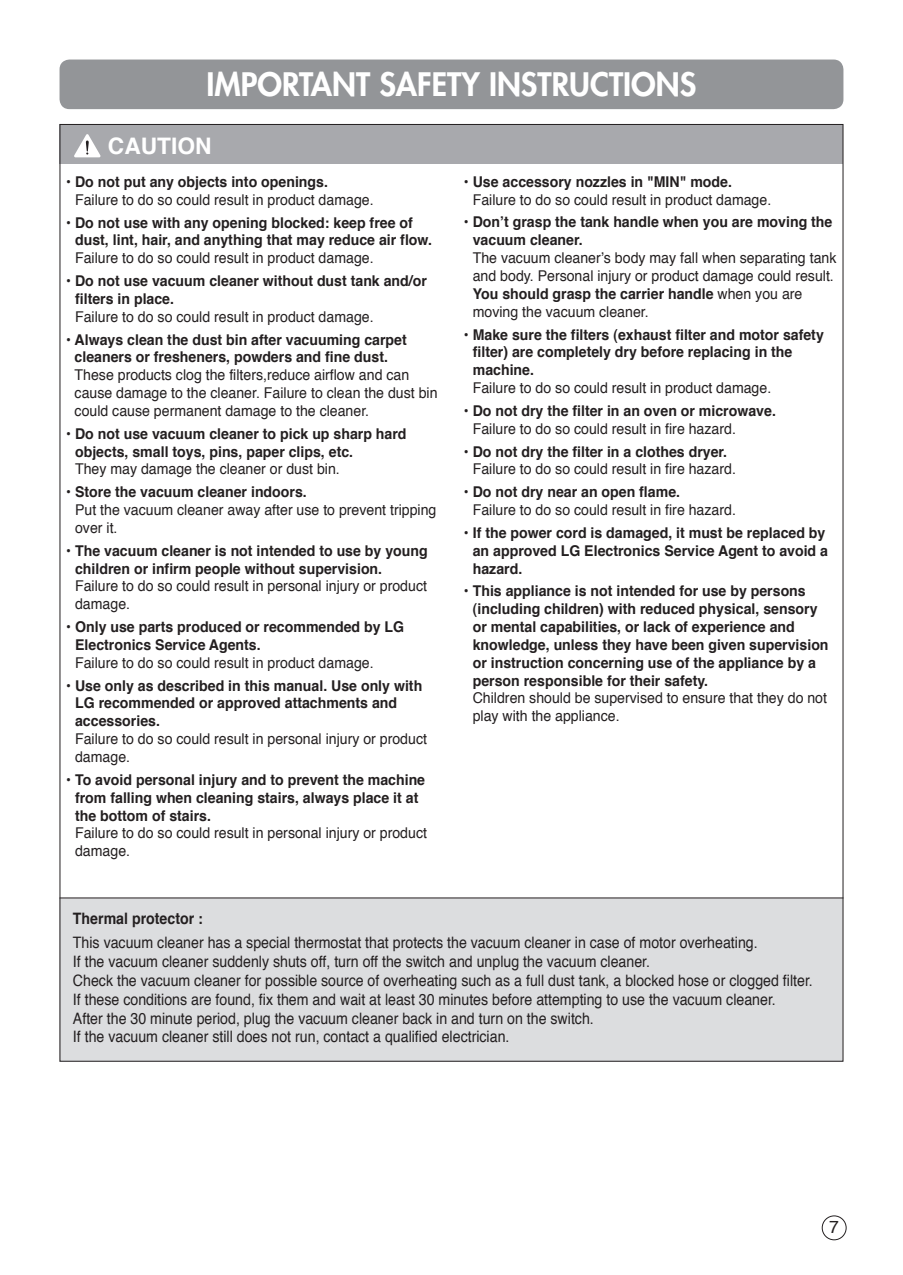
<style>
.page{position:relative;width:903px;height:1275px;background:#fff}
.page>*{position:absolute;margin:0;border:0;box-sizing:border-box;transform-origin:0 0}
.t1{font:800 31.5px "Futura";color:#fff}
.t2{font:700 22.75px "Helvetica";color:#fff}
.t3{font:17.5px "Helvetica";color:#231f20}
.t4{font:15.75px/18.9px "Helvetica";color:#231f20;scale:.9 1}
.t5{font:700 15.75px "Helvetica";color:#231f20;scale:.9 1}
.t6{font:700 14.88px/17.8px "Helvetica";color:#231f20;scale:.95 1}
.t7{font:14.88px/17.8px "Helvetica";color:#231f20;scale:.95 1}
.s1{font-weight:700}
</style>
<div class="page">
<div style="left:822px;top:1215px;width:24px;height:25px;border:1px solid #231f20;border-radius:50%"></div>
<div style="left:60px;top:124px;width:783px;height:40px;background:#a8a9ad"></div>
<div style="left:60px;top:898px;width:783px;height:164px;background:#dcdddf"></div>
<hr style="left:60px;top:897px;width:783px;height:1px;background:#231f20">
<div style="left:60px;top:60px;width:783px;height:49px;background:#939598;border-radius:10px"></div>
<svg style="left:74px;top:134px;width:27px;height:23px"></svg>
<h1 class="t1" style="left:207px;top:64px;width:491px">IMPORTANT SAFETY INSTRUCTIONS</h1>
<h2 class="t2" style="left:108px;top:125px;width:105px">CAUTION</h2>
<p class="t6" style="left:66px;top:172px;width:277px">• Do not put any objects into openings.</p>
<p class="t7" style="left:75px;top:190px;width:316px">Failure to do so could result in product damage.</p>
<p class="t6" style="left:75px;top:213px;width:377px;text-indent:-9px">• Do not use with any opening blocked: keep free of dust, lint, hair, and anything that may reduce air flow.</p>
<p class="t7" style="left:75px;top:249px;width:316px">Failure to do so could result in product damage.</p>
<p class="t6" style="left:75px;top:271px;width:372px;text-indent:-9px">• Do not use vacuum cleaner without dust tank and/or filters in place.</p>
<p class="t7" style="left:75px;top:307px;width:316px">Failure to do so could result in product damage.</p>
<p class="t6" style="left:75px;top:330px;width:351px;text-indent:-8px">• Always clean the dust bin after vacuuming carpet cleaners or fresheners, powders and fine dust.</p>
<p class="t7" style="left:75px;top:366px;width:384px">These products clog the filters,reduce airflow and can cause damage to the cleaner. Failure to clean the dust bin could cause permanent damage to the cleaner.</p>
<p class="t6" style="left:75px;top:424px;width:350px;text-indent:-9px">• Do not use vacuum cleaner to pick up sharp hard objects, small toys, pins, paper clips, etc.</p>
<p class="t7" style="left:75px;top:460px;width:280px">They may damage the cleaner or dust bin.</p>
<p class="t6" style="left:66px;top:482px;width:255px">• Store the vacuum cleaner indoors.</p>
<p class="t7" style="left:75px;top:500px;width:382px">Put the vacuum cleaner away after use to prevent tripping over it.</p>
<p class="t6" style="left:75px;top:541px;width:373px;text-indent:-9px">• The vacuum cleaner is not intended to use by young children or infirm people without supervision.</p>
<p class="t7" style="left:75px;top:577px;width:372px">Failure to do so could result in personal injury or product damage.</p>
<p class="t6" style="left:75px;top:617px;width:348px;text-indent:-9px">• Only use parts produced or recommended by LG<br>Electronics Service Agents.</p>
<p class="t7" style="left:75px;top:653px;width:316px">Failure to do so could result in product damage.</p>
<p class="t6" style="left:75px;top:676px;width:367px;text-indent:-9px">• Use only as described in this manual. Use only with<br>LG recommended or approved attachments and accessories.</p>
<p class="t7" style="left:75px;top:729px;width:372px">Failure to do so could result in personal injury or product damage.</p>
<p class="t6" style="left:75px;top:770px;width:370px;text-indent:-9px">• To avoid personal injury and to prevent the machine from falling when cleaning stairs, always place it at the bottom of stairs.</p>
<p class="t7" style="left:75px;top:824px;width:372px">Failure to do so could result in personal injury or product damage.</p>
<p class="t6" style="left:464px;top:172px;width:284px">• Use accessory nozzles in "MIN" mode.</p>
<p class="t7" style="left:473px;top:190px;width:316px">Failure to do so could result in product damage.</p>
<p class="t6" style="left:473px;top:212px;width:380px;text-indent:-9px">• Don’t grasp the tank handle when you are moving the vacuum cleaner.</p>
<p class="t7" style="left:473px;top:249px;width:384px">The vacuum cleaner’s body may fall when separating tank and body. Personal injury or product damage could result.<br><span class="s1">You should grasp the carrier handle</span> when you are moving the vacuum cleaner.</p>
<p class="t6" style="left:473px;top:325px;width:371px;text-indent:-9px">• Make sure the filters (exhaust filter and motor safety filter) are completely dry before replacing in the machine.</p>
<p class="t7" style="left:473px;top:378px;width:316px">Failure to do so could result in product damage.</p>
<p class="t6" style="left:464px;top:401px;width:330px">• Do not dry the filter in an oven or microwave.</p>
<p class="t7" style="left:473px;top:419px;width:278px">Failure to do so could result in fire hazard.</p>
<p class="t6" style="left:464px;top:442px;width:279px">• Do not dry the filter in a clothes dryer.</p>
<p class="t7" style="left:473px;top:460px;width:278px">Failure to do so could result in fire hazard.</p>
<p class="t6" style="left:464px;top:482px;width:229px">• Do not dry near an open flame.</p>
<p class="t7" style="left:473px;top:500px;width:278px">Failure to do so could result in fire hazard.</p>
<p class="t6" style="left:473px;top:523px;width:375px;text-indent:-9px">• If the power cord is damaged, it must be replaced by an approved LG Electronics Service Agent to avoid a hazard.</p>
<p class="t6" style="left:473px;top:581px;width:376px;text-indent:-9px">• This appliance is not intended for use by persons (including children) with reduced physical, sensory or mental capabilities, or lack of experience and knowledge, unless they have been given supervision or instruction concerning use of the appliance by a person responsible for their safety.</p>
<p class="t7" style="left:473px;top:689px;width:374px">Children should be supervised to ensure that they do not play with the appliance.</p>
<p class="t5" style="left:73px;top:904px;width:146px">Thermal protector :</p>
<p class="t4" style="left:73px;top:932px;width:824px">This vacuum cleaner has a special thermostat that protects the vacuum cleaner in case of motor overheating.<br>If the vacuum cleaner suddenly shuts off, turn off the switch and unplug the vacuum cleaner.<br>Check the vacuum cleaner for possible source of overheating such as a full dust tank, a blocked hose or clogged filter.<br>If these conditions are found, fix them and wait at least 30 minutes before attempting to use the vacuum cleaner.<br>After the 30 minute period, plug the vacuum cleaner back in and turn on the switch.<br>If the vacuum cleaner still does not run, contact a qualified electrician.</p>
<p class="t3" style="left:829px;top:1212px;width:11px">7</p>
</div>
